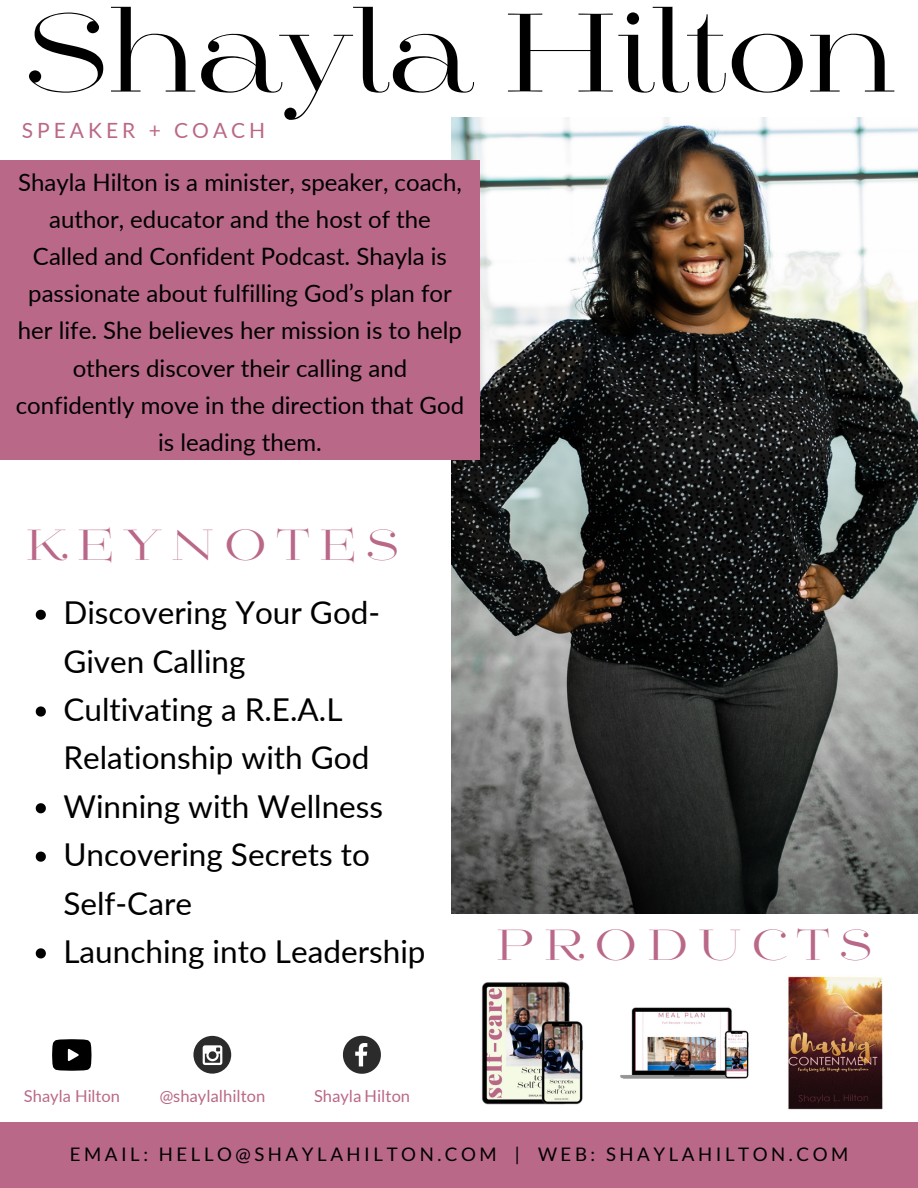
<style>
.page{position:relative;width:918px;height:1188px;background:#fff}
.page>*{position:absolute;margin:0;border:0;box-sizing:border-box;transform-origin:0 0}
.t1{font:108px "Mittwoch";color:#000}
.t2{font:42px "Mittwoch";letter-spacing:.25em;color:#ba6888}
.t3{font:31.5px/48.3px "Lato";color:#000}
.t4{font:24px/37.2px "Lato";color:#000;text-align:center}
.t5{font:21px "Lato";letter-spacing:.19em;color:#ba6888}
.t6{font:18.75px "Lato";letter-spacing:.19em;color:#000}
.t7{font:16.5px "Lato";color:#ba6888}
</style>
<div class="page">
<img style="left:451px;top:118px;width:467px;height:795px">
<div style="left:193px;top:1036px;width:38px;height:38px;background:#2b2b2b;border-radius:50%"></div>
<svg style="left:203px;top:1045px;width:19px;height:20px"></svg>
<svg style="left:343px;top:1036px;width:38px;height:38px"></svg>
<div style="left:1px;top:161px;width:479px;height:299px;background:#ba6888"></div>
<svg style="left:52px;top:1039px;width:39px;height:32px"></svg>
<svg style="left:36px;top:610px;width:10px;height:10px"></svg>
<svg style="left:36px;top:706px;width:10px;height:11px"></svg>
<svg style="left:36px;top:803px;width:10px;height:10px"></svg>
<svg style="left:36px;top:852px;width:10px;height:10px"></svg>
<svg style="left:36px;top:948px;width:10px;height:10px"></svg>
<div style="left:0;top:1122px;width:918px;height:65px;background:#ba6888"></div>
<img style="left:482px;top:981px;width:101px;height:124px">
<img style="left:620px;top:1007px;width:129px;height:72px">
<img style="left:788px;top:976px;width:95px;height:134px">
<h1 class="t1" style="left:24px;top:11px;width:872px">Shayla Hilton</h1>
<p class="t5" style="left:22px;top:118px;width:245px">SPEAKER + COACH</p>
<p class="t4" style="left:16px;top:163px;width:450px">Shayla Hilton is a minister, speaker, coach, author, educator and the host of the Called and Confident Podcast. Shayla is passionate about fulfilling God’s plan for her life. She believes her mission is to help others discover their calling and confidently move in the direction that God is leading them.</p>
<h2 class="t2" style="left:26px;top:529px;width:375px">KEYNOTES</h2>
<h3 class="t3" style="left:63px;top:588px;width:364px">Discovering Your God-<br>Given Calling<br>Cultivating a R.E.A.L<br>Relationship with God<br>Winning with Wellness<br>Uncovering Secrets to<br>Self-Care<br>Launching into Leadership</h3>
<p class="t7" style="left:24px;top:1086px;width:98px">Shayla Hilton</p>
<p class="t7" style="left:160px;top:1086px;width:107px">@shaylalhilton</p>
<p class="t7" style="left:314px;top:1086px;width:97px">Shayla Hilton</p>
<h2 class="t2" style="left:496px;top:929px;width:378px">PRODUCTS</h2>
<p class="t6" style="left:70px;top:1143px;width:780px">EMAIL: HELLO@SHAYLAHILTON.COM | WEB: SHAYLAHILTON.COM</p>
</div>
